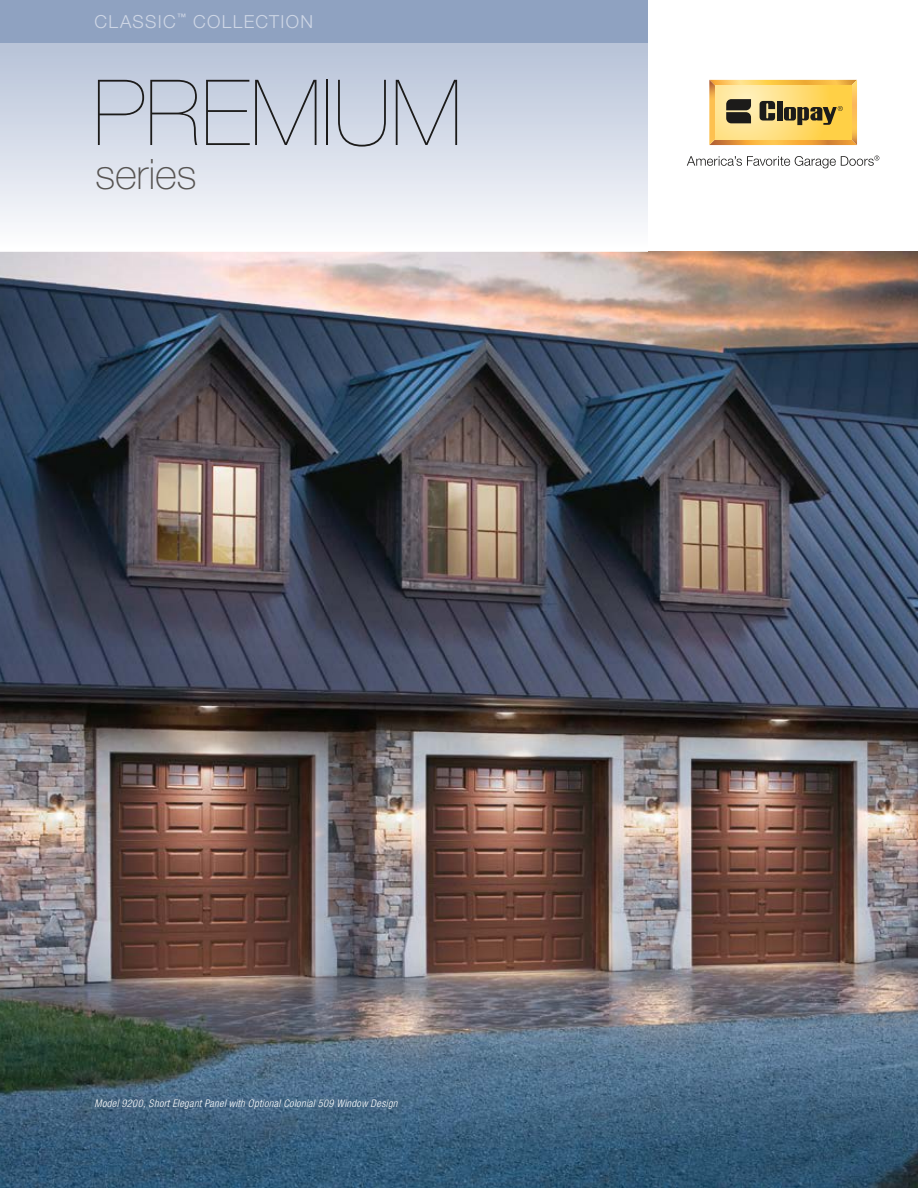
<style>
.page{position:relative;width:918px;height:1188px;background:#fff}
.page>*{position:absolute;margin:0;border:0;box-sizing:border-box;transform-origin:0 0}
.t1{font:200 91.35px "Helvetica Neue";color:#1c1b1a}
.t2{font:100 42px "Helvetica Neue";letter-spacing:-.01em;color:#575452}
.t3{font:300 18px "Helvetica Neue";letter-spacing:.07em;color:#ced6e5}
.t4{font:italic 300 condensed 10.5px "Helvetica Neue";letter-spacing:.03em;color:#fff}
</style>
<div class="page">
<img style="left:0;top:251px;width:918px;height:937px">
<svg style="left:0;top:42px;width:648px;height:181px;background:#d4dae7"></svg>
<div style="left:0;top:0;width:648px;height:42px;background:#8fa2c1"></div>
<svg style="left:687px;top:156px;width:192px;height:12px"></svg>
<svg style="left:709px;top:80px;width:148px;height:65px;background:#dab760"></svg>
<h3 class="t3" style="left:94px;top:10px;width:220px">CLASSIC<sup>™</sup> COLLECTION</h3>
<h1 class="t1" style="left:93px;top:60px;width:371px">PREMIUM</h1>
<h2 class="t2" style="left:95px;top:150px;width:103px">series</h2>
<p class="t4" style="left:94px;top:1097px;width:305px">Model 9200, Short Elegant Panel with Optional Colonial 509 Window Design</p>
</div>
